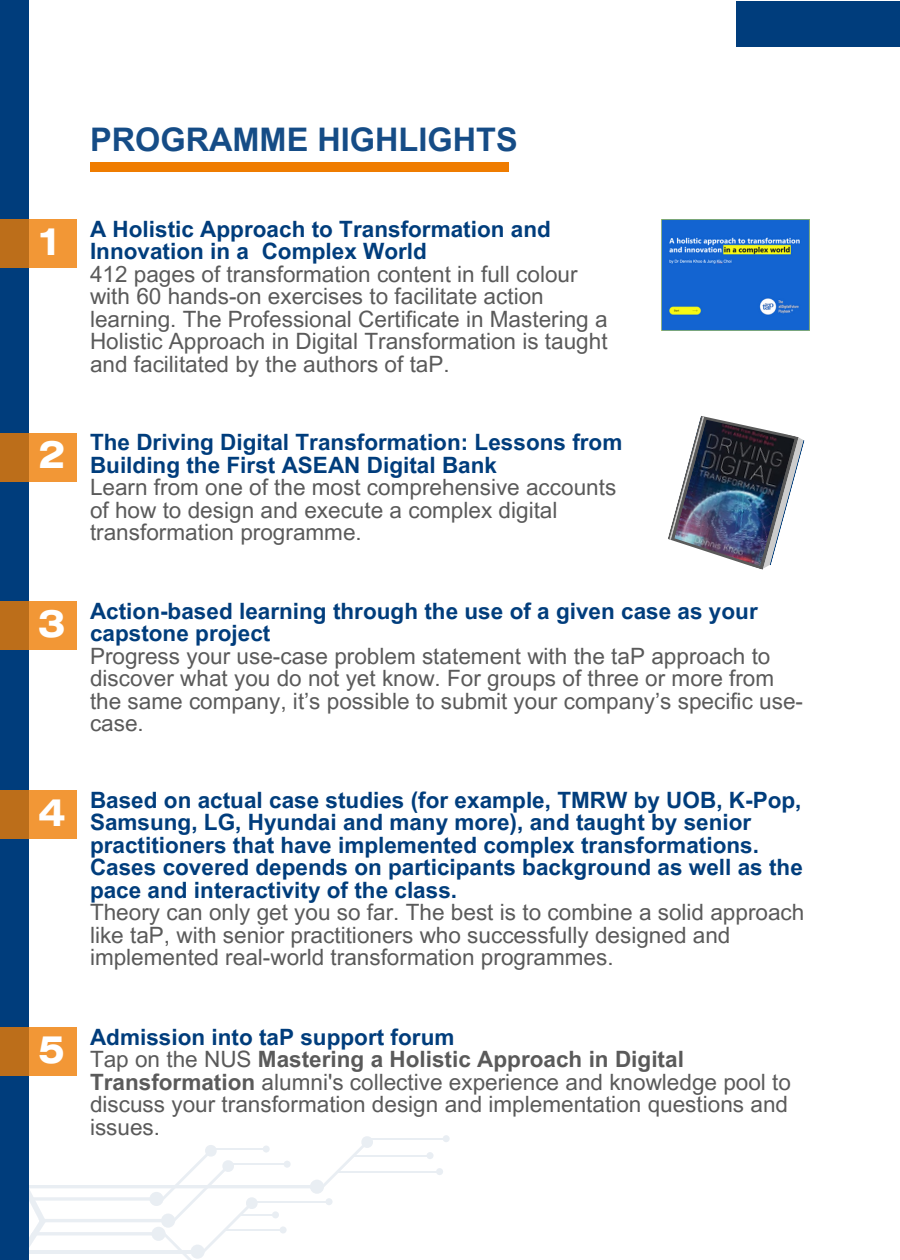
<style>
.page{position:relative;width:900px;height:1260px;background:#fff}
.page>*{position:absolute;margin:0;border:0;box-sizing:border-box;transform-origin:0 0}
.t1{font:700 37.5px "Helios Ext";color:#fff}
.t2{font:700 32.5px "Arial MT Pro";color:#003d7c}
.t3{font:22.5px/22.5px "Arial MT Pro";color:#5a5a5a}
.t4{font:700 22.5px/22.5px "Arial MT Pro";color:#003d7c}
.s1{font-weight:700}
</style>
<div class="page">
<svg style="left:668px;top:416px;width:137px;height:154px"></svg>
<img style="left:674px;top:420px;width:121px;height:146px">
<img style="left:661px;top:219px;width:149px;height:111px">
<div style="left:0;top:0;width:28px;height:1260px;background:#003d7c"></div>
<div style="left:90px;top:163px;width:419px;height:9px;background:#ef7c00"></div>
<div style="left:736px;top:2px;width:164px;height:45px;background:#003d7c"></div>
<svg style="left:0;top:219px;width:76px;height:49px;background:#dd872b"></svg>
<svg style="left:0;top:433px;width:76px;height:48px;background:#dd872b"></svg>
<svg style="left:0;top:602px;width:76px;height:48px;background:#dd872b"></svg>
<svg style="left:0;top:791px;width:76px;height:48px;background:#dd872b"></svg>
<svg style="left:0;top:1028px;width:76px;height:48px;background:#dd872b"></svg>
<hr style="left:369px;top:1138px;width:77px;height:2px;background:#003d7c">
<div style="left:443px;top:1135px;width:7px;height:7px;background:#e9eef3;border-radius:50%"></div>
<hr style="left:354px;top:1155px;width:76px;height:1px;background:#003d7c">
<div style="left:427px;top:1152px;width:7px;height:7px;background:#e9eef3;border-radius:50%"></div>
<hr style="left:339px;top:1171px;width:101px;height:1px;background:#003d7c">
<div style="left:436px;top:1168px;width:7px;height:7px;background:#e9eef3;border-radius:50%"></div>
<svg style="left:28px;top:1136px;width:346px;height:124px"></svg>
<h2 class="t2" style="left:90px;top:127px;width:429px">PROGRAMME HIGHLIGHTS</h2>
<p class="t1" style="left:38px;top:228px;width:24px">1</p>
<p class="t1" style="left:38px;top:441px;width:29px">2</p>
<p class="t1" style="left:38px;top:610px;width:29px">3</p>
<p class="t1" style="left:38px;top:799px;width:29px">4</p>
<p class="t1" style="left:38px;top:1036px;width:29px">5</p>
<p class="t4" style="left:90px;top:220px;width:462px">A Holistic Approach to Transformation and<br>Innovation in a Complex World</p>
<p class="t3" style="left:90px;top:265px;width:519px">412 pages of transformation content in full colour with 60 hands-on exercises to facilitate action learning. The Professional Certificate in Mastering a Holistic Approach in Digital Transformation is taught and facilitated by the authors of taP.</p>
<p class="t4" style="left:90px;top:434px;width:534px">The Driving Digital Transformation: Lessons from<br>Building the First ASEAN Digital Bank</p>
<p class="t3" style="left:90px;top:479px;width:528px">Learn from one of the most comprehensive accounts of how to design and execute a complex digital transformation programme.</p>
<p class="t4" style="left:90px;top:603px;width:669px">Action-based learning through the use of a given case as your capstone project</p>
<p class="t3" style="left:90px;top:648px;width:715px">Progress your use-case problem statement with the taP approach to discover what you do not yet know. For groups of three or more from the same company, it’s possible to submit your company’s specific use&shy;case.</p>
<p class="t4" style="left:90px;top:792px;width:714px">Based on actual case studies (for example, TMRW by UOB, K-Pop, Samsung, LG, Hyundai and many more), and taught by senior practitioners that have implemented complex transformations.<br>Cases covered depends on participants background as well as the pace and interactivity of the class.</p>
<p class="t3" style="left:90px;top:904px;width:716px">Theory can only get you so far. The best is to combine a solid approach like taP, with senior practitioners who successfully designed and implemented real-world transformation programmes.</p>
<p class="t4" style="left:90px;top:1028px;width:366px">Admission into taP support forum</p>
<p class="t3" style="left:90px;top:1051px;width:703px">Tap on the NUS <span class="s1">Mastering a Holistic Approach in Digital Transformation</span> alumni's collective experience and knowledge pool to discuss your transformation design and implementation questions and issues.</p>
</div>
